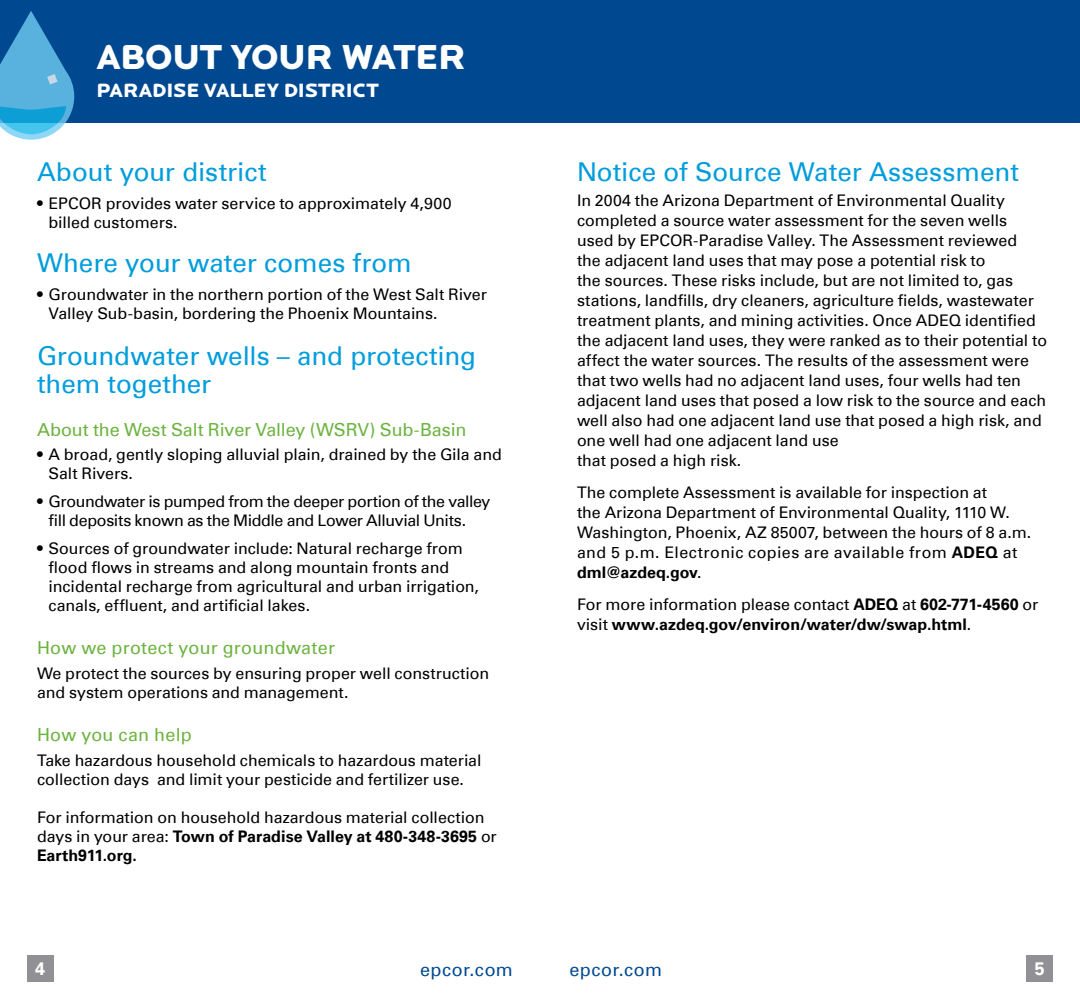
<style>
.page{position:relative;width:1080px;height:1008px;background:#fff}
.page>*{position:absolute;margin:0;border:0;box-sizing:border-box;transform-origin:0 0}
.t1{font:900 36px "Locator Display";letter-spacing:-.01em;color:#fff}
.t2{font:26px/28px "Univers Com 55 Roman";color:#009ddc}
.t3{font:900 20px "Locator Display";letter-spacing:-.005em;color:#fff}
.t4{font:18px "Univers Com 55 Roman";letter-spacing:.005em;color:#6cb33f}
.t5{font:18px "Univers Com 55 Roman";letter-spacing:.03em;color:#004990}
.t6{font:700 18px "Univers Com 65";color:#fff}
.t7{font:16px/20px "Univers Com 55 Roman";letter-spacing:-.005em;color:#000}
.t8{font:700 16px/19px "Univers Com 65";color:#000}
.t9{font:16px/19px "Univers Com 55 Roman";letter-spacing:-.025em;color:#000}
.s1{font-family:"Univers Com 55 Roman";font-weight:400}
.s2{font-family:"Univers Com 65";font-weight:700}
</style>
<div class="page">
<div style="left:540px;top:0;width:540px;height:123px;background:#004990"></div>
<div style="left:27px;top:955px;width:26px;height:27px;background:#919195"></div>
<div style="left:0;top:0;width:540px;height:123px;background:#004990"></div>
<svg style="left:0;top:11px;width:74px;height:129px"></svg>
<div style="left:1027px;top:955px;width:26px;height:27px;background:#919195"></div>
<h1 class="t1" style="left:96px;top:35px;width:371px">ABOUT YOUR WATER</h1>
<p class="t3" style="left:96px;top:78px;width:284px">PARADISE VALLEY DISTRICT</p>
<h2 class="t2" style="left:37px;top:158px;width:231px">About your district</h2>
<p class="t7" style="left:49px;top:194px;width:405px;line-height:19px;text-indent:-12px">• EPCOR provides water service to approximately 4,900 billed customers.</p>
<h2 class="t2" style="left:37px;top:249px;width:376px">Where your water comes from</h2>
<p class="t7" style="left:49px;top:285px;width:440px;line-height:19px;text-indent:-12px">• Groundwater in the northern portion of the West Salt River<br>Valley Sub-basin, bordering the Phoenix Mountains.</p>
<h2 class="t2" style="left:37px;top:342px;width:441px">Groundwater wells – and protecting them together</h2>
<p class="t4" style="left:37px;top:418px;width:431px">About the West Salt River Valley (WSRV) Sub-Basin</p>
<p class="t7" style="left:49px;top:445px;width:455px;line-height:19px;text-indent:-12px">• A broad, gently sloping alluvial plain, drained by the Gila and<br>Salt Rivers.</p>
<p class="t9" style="left:49px;top:492px;width:444px;text-indent:-12px">• Groundwater is pumped from the deeper portion of the valley fill deposits known as the Middle and Lower Alluvial Units.</p>
<p class="t7" style="left:49px;top:539px;width:432px;line-height:19px;text-indent:-12px">• Sources of groundwater include: Natural recharge from flood flows in streams and along mountain fronts and incidental recharge from agricultural and urban irrigation, canals, effluent, and artificial lakes.</p>
<p class="t4" style="left:37px;top:637px;width:300px">How we protect your groundwater</p>
<p class="t7" style="left:37px;top:664px;width:454px;line-height:19px">We protect the sources by ensuring proper well construction and system operations and management.</p>
<p class="t4" style="left:37px;top:724px;width:156px">How you can help</p>
<p class="t7" style="left:37px;top:751px;width:446px;line-height:19px">Take hazardous household chemicals to hazardous material collection days and limit your pesticide and fertilizer use.</p>
<p class="t7" style="left:37px;top:807px;width:449px">For information on household hazardous material collection</p>
<p class="t8" style="left:37px;top:827px;width:461px"><span class="s1">days in your area:</span> Town of Paradise Valley at 480-348-3695 <span class="s1">or<br></span>Earth911.org.</p>
<p class="t6" style="left:35px;top:958px;width:12px">4</p>
<p class="t5" style="left:420px;top:959px;width:94px">epcor.com</p>
<h2 class="t2" style="left:577px;top:158px;width:444px">Notice of Source Water Assessment</h2>
<p class="t7" style="left:577px;top:191px;width:472px">In 2004 the Arizona Department of Environmental Quality completed a source water assessment for the seven wells used by EPCOR-Paradise Valley. The Assessment reviewed<br>the adjacent land uses that may pose a potential risk to<br>the sources. These risks include, but are not limited to, gas stations, landfills, dry cleaners, agriculture fields, wastewater treatment plants, and mining activities. Once ADEQ identified the adjacent land uses, they were ranked as to their potential to affect the water sources. The results of the assessment were that two wells had no adjacent land uses, four wells had ten adjacent land uses that posed a low risk to the source and each well also had one adjacent land use that posed a high risk, and one well had one adjacent land use<br>that posed a high risk.</p>
<p class="t7" style="left:577px;top:482px;width:456px">The complete Assessment is available for inspection at<br>the Arizona Department of Environmental Quality, 1110 W.<br>Washington, Phoenix, AZ 85007, between the hours of 8 a.m. and 5 p.m. Electronic copies are available from <span class="s2">ADEQ</span> at</p>
<p class="t8" style="left:577px;top:563px;width:126px">dml@azdeq.gov<span class="s1">.</span></p>
<p class="t7" style="left:577px;top:594px;width:463px">For more information please contact <span class="s2">ADEQ</span> at <span class="s2">602-771-4560</span> or</p>
<p class="t8" style="left:577px;top:614px;width:396px"><span class="s1">visit</span> www.azdeq.gov/environ/water/dw/swap.html<span class="s1">.</span></p>
<p class="t5" style="left:569px;top:959px;width:94px">epcor.com</p>
<p class="t6" style="left:1035px;top:958px;width:12px">5</p>
</div>
